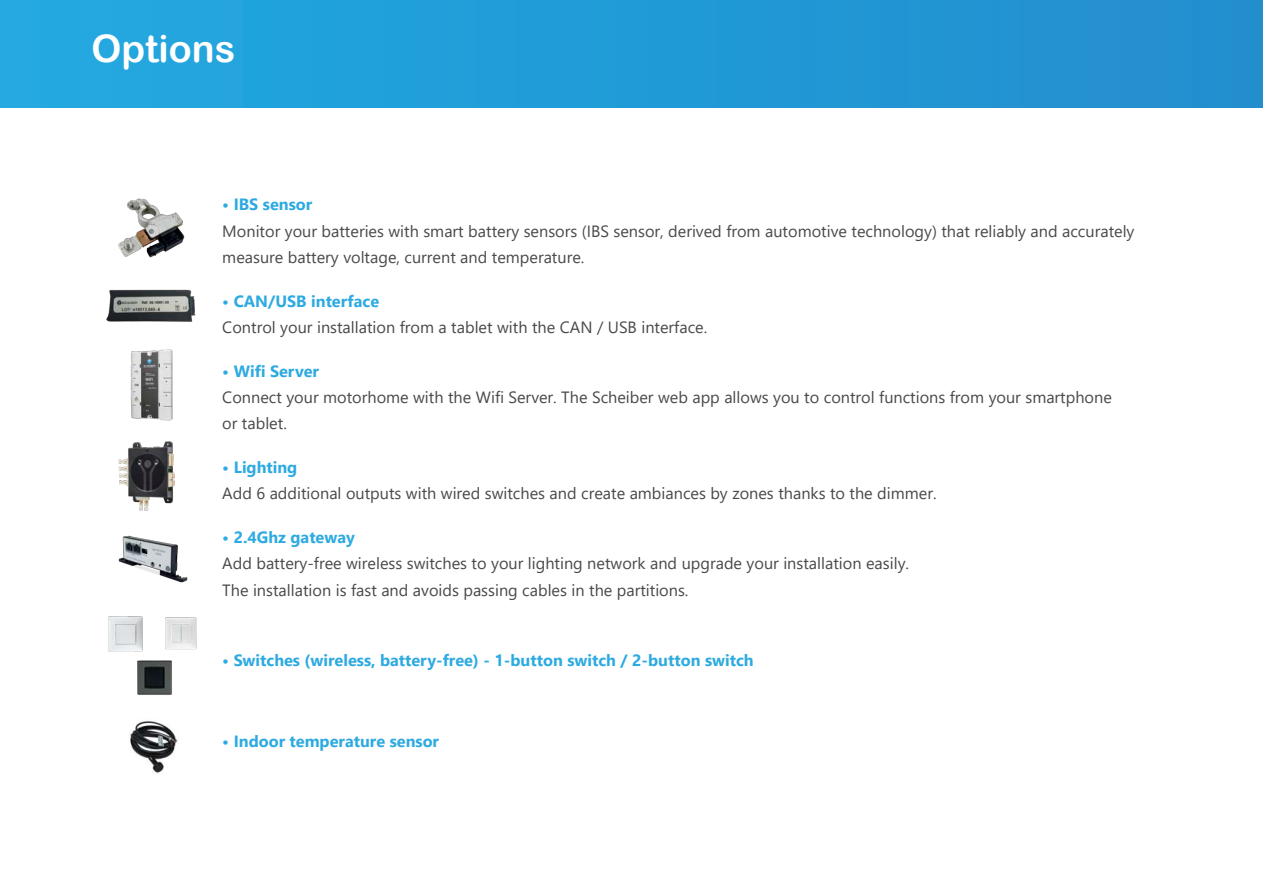
<style>
.page{position:relative;width:1263px;height:893px;background:#fff}
.page>*{position:absolute;margin:0;border:0;box-sizing:border-box;transform-origin:0 0}
.t1{font:37.95px "Arial Rounded MT Bold";color:#fff}
.t2{font:16.35px/26.2px "Segoe UI";color:#494948}
.t3{font:700 16.35px "Segoe UI";color:#2daae1}
.s1{font-weight:700;color:#2daae1}
</style>
<div class="page">
<div style="left:0;top:0;width:1263px;height:108px;background:linear-gradient(to right,#22a9e0,#228dcd)"></div>
<img style="left:130px;top:349px;width:43px;height:72px">
<img style="left:118px;top:441px;width:57px;height:70px">
<img style="left:118px;top:198px;width:67px;height:60px">
<img style="left:130px;top:721px;width:48px;height:52px">
<img style="left:118px;top:535px;width:70px;height:48px">
<img style="left:106px;top:289px;width:90px;height:33px">
<img style="left:108px;top:616px;width:35px;height:36px">
<img style="left:165px;top:617px;width:32px;height:33px">
<img style="left:137px;top:660px;width:35px;height:35px">
<p class="t1" style="left:91px;top:26px;width:145px">Options</p>
<p class="t3" style="left:222px;top:189px;width:92px">• IBS sensor</p>
<p class="t2" style="left:222px;top:216px;width:914px">Monitor your batteries with smart battery sensors (IBS sensor, derived from automotive technology) that reliably and accurately measure battery voltage, current and temperature.</p>
<p class="t3" style="left:222px;top:286px;width:158px">• CAN/USB interface</p>
<p class="t2" style="left:222px;top:313px;width:486px">Control your installation from a tablet with the CAN / USB interface.</p>
<p class="t2" style="left:222px;top:356px;width:891px"><span class="s1">• Wifi Server<br></span>Connect your motorhome with the Wifi Server. The Scheiber web app allows you to control functions from your smartphone or tablet.</p>
<p class="t3" style="left:222px;top:452px;width:77px">• Lighting</p>
<p class="t2" style="left:222px;top:479px;width:716px">Add 6 additional outputs with wired switches and create ambiances by zones thanks to the dimmer.</p>
<p class="t3" style="left:222px;top:522px;width:134px">• 2.4Ghz gateway</p>
<p class="t2" style="left:222px;top:549px;width:688px">Add battery-free wireless switches to your lighting network and upgrade your installation easily.</p>
<p class="t2" style="left:222px;top:575px;width:468px">The installation is fast and avoids passing cables in the partitions.</p>
<p class="t3" style="left:222px;top:644px;width:533px">• Switches (wireless, battery-free) - 1-button switch / 2-button switch</p>
<p class="t3" style="left:222px;top:726px;width:218px">• Indoor temperature sensor</p>
</div>
